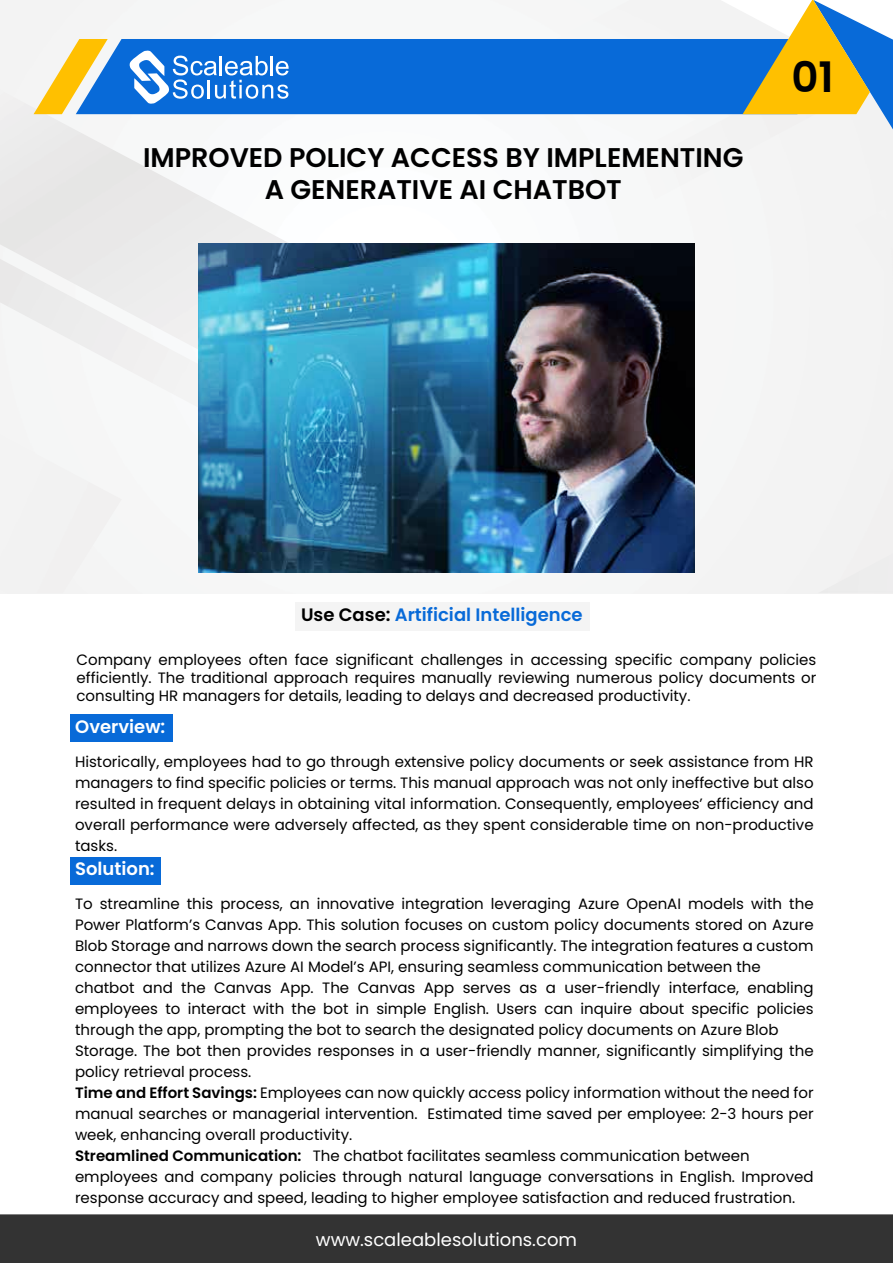
<style>
.page{position:relative;width:893px;height:1263px;background:#fff}
.page>*{position:absolute;margin:0;border:0;box-sizing:border-box;transform-origin:0 0}
.t1{font:600 42px "Poppins";color:#000}
.t2{font:600 27px/32.4px "Poppins";color:#000;text-align:center}
.t3{font:600 18px "Poppins";color:#086ad8}
.t4{font:18px "Poppins";color:#fff}
.t5{font:600 18px "Poppins";color:#fff}
.t6{font:15px/21px "Poppins";color:#000;text-align:justify}
.s1{color:#000}
.s2{font-weight:600}
</style>
<div class="page">
<div style="left:0;top:0;width:893px;height:593px;background:#f5f6f6"></div>
<div style="left:532px;top:0;width:188px;height:168px;background:#f6f6f6"></div>
<div style="left:612px;top:30px;width:281px;height:181px;background:#f4f4f4"></div>
<div style="left:818px;top:553px;width:75px;height:40px;background:#f0efef"></div>
<img style="left:720px;top:0;width:23px;height:39px">
<svg style="left:864px;top:239px;width:29px;height:46px"></svg>
<img style="left:856px;top:224px;width:37px;height:15px">
<img style="left:858px;top:223px;width:35px;height:2px">
<img style="left:860px;top:222px;width:33px;height:2px">
<img style="left:862px;top:221px;width:31px;height:2px">
<svg style="left:864px;top:205px;width:29px;height:17px"></svg>
<img style="left:0;top:90px;width:445px;height:169px">
<img style="left:0;top:259px;width:198px;height:226px">
<div style="left:0;top:435px;width:122px;height:158px;background:#f2f2f2"></div>
<svg style="left:34px;top:39px;width:42px;height:75px"></svg>
<div style="left:76px;top:39px;width:667px;height:75px;background:#086ad8"></div>
<svg style="left:743px;top:0;width:150px;height:129px"></svg>
<div style="left:0;top:1214px;width:893px;height:49px;background:#333"></div>
<img style="left:198px;top:243px;width:494px;height:329px">
<div style="left:70px;top:857px;width:90px;height:28px;background:#086ad8"></div>
<div style="left:70px;top:714px;width:103px;height:28px;background:#086ad8"></div>
<svg style="left:129px;top:50px;width:160px;height:54px"></svg>
<div style="left:295px;top:602px;width:294px;height:28px;background:#f4f4f4"></div>
<h2 class="t2" style="left:143px;top:141px;width:602px">IMPROVED POLICY ACCESS BY IMPLEMENTING<br>A GENERATIVE AI CHATBOT</h2>
<h1 class="t1" style="left:791px;top:53px;width:44px">01</h1>
<p class="t3" style="left:301px;top:604px;width:283px"><span class="s1">Use Case:</span> Artificial Intelligence</p>
<p class="t6" style="left:76px;top:651px;width:741px;line-height:18px">Company employees often face significant challenges in accessing specific company policies efficiently. The traditional approach requires manually reviewing numerous policy documents or consulting HR managers for details, leading to delays and decreased productivity.</p>
<p class="t5" style="left:75px;top:716px;width:92px">Overview:</p>
<p class="t6" style="left:75px;top:751px;width:740px">Historically, employees had to go through extensive policy documents or seek assistance from HR managers to find specific policies or terms. This manual approach was not only ineffective but also resulted in frequent delays in obtaining vital information. Consequently, employees’ efficiency and overall performance were adversely affected, as they spent considerable time on non-productive tasks.</p>
<p class="t5" style="left:75px;top:858px;width:81px">Solution:</p>
<p class="t6" style="left:75px;top:893px;width:740px;text-align:left">To streamline this process, an innovative integration leveraging Azure OpenAI models with the Power Platform’s Canvas App. This solution focuses on custom policy documents stored on Azure Blob Storage and narrows down the search process significantly. The integration features a custom connector that utilizes Azure AI Model’s API, ensuring seamless communication between the chatbot and the Canvas App. The Canvas App serves as a user-friendly interface, enabling employees to interact with the bot in simple English. Users can inquire about specific policies through the app, prompting the bot to search the designated policy documents on Azure Blob Storage. The bot then provides responses in a user-friendly manner, significantly simplifying the policy retrieval process.<br><span class="s2">Time and Effort Savings:</span> Employees can now quickly access policy information without the need for manual searches or managerial intervention. Estimated time saved per employee: 2-3 hours per week, enhancing overall productivity.<br><span class="s2">Streamlined Communication:</span> The chatbot facilitates seamless communication between employees and company policies through natural language conversations in English. Improved response accuracy and speed, leading to higher employee satisfaction and reduced frustration.</p>
<p class="t4" style="left:316px;top:1229px;width:263px">www.scaleablesolutions.com</p>
</div>
